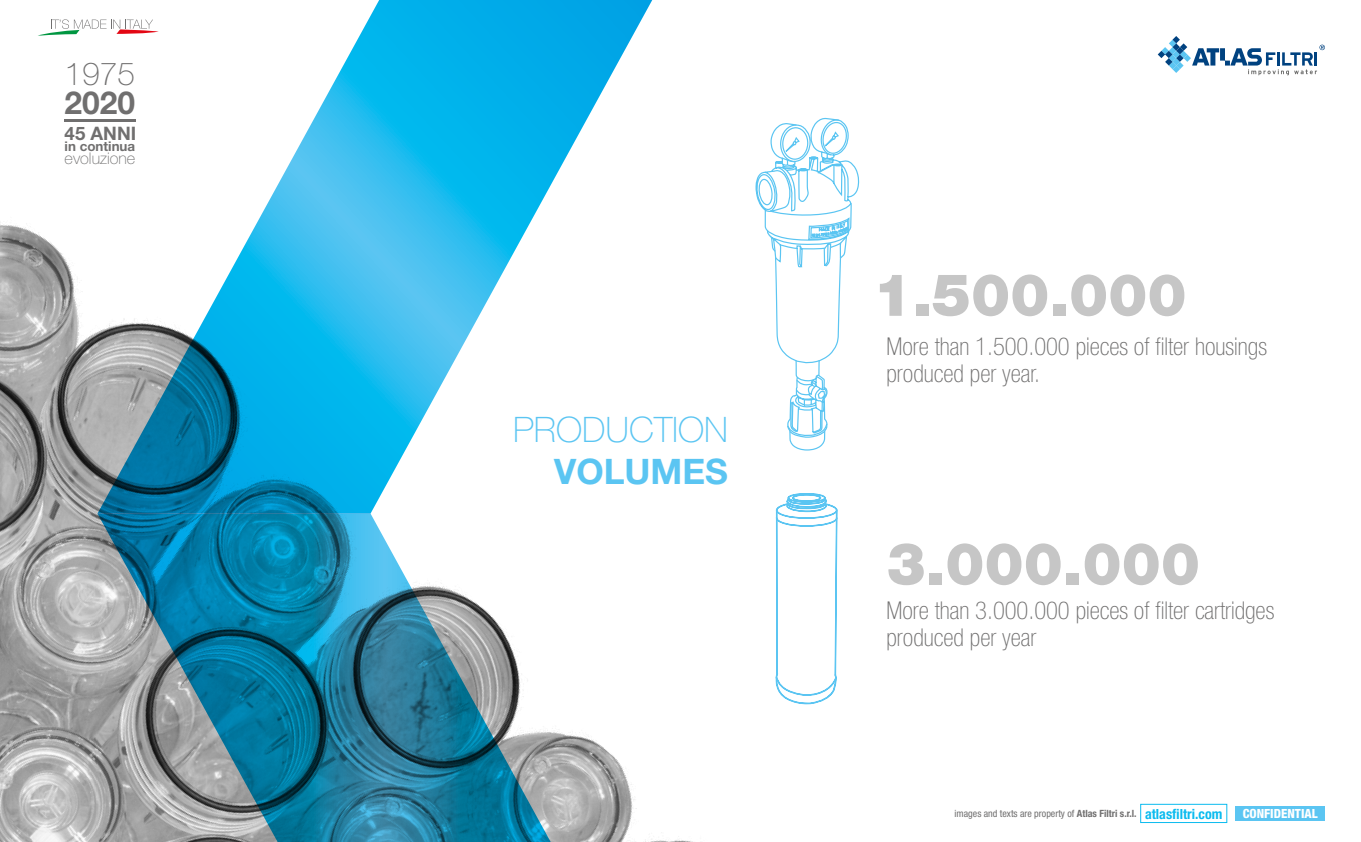
<style>
.page{position:relative;width:1361px;height:842px;background:#fff}
.page>*{position:absolute;margin:0;border:0;box-sizing:border-box;transform-origin:0 0}
.t1{font:900 58.7px "Helvetica Neue";color:#c6c6c6}
.t2{font:100 35.2px "Helvetica Neue";color:#5bc5f2}
.t3{font:700 35.2px "Helvetica Neue";color:#5bc5f2}
.t4{font:100 31.7px "Helvetica Neue";color:#706f6f}
.t5{font:700 31.7px "Helvetica Neue";color:#706f6f}
.t6{font:100 condensed 24.6px/27px "Helvetica Neue";color:#706f6f}
.t7{font:700 18.6px "Helvetica Neue";color:#706f6f}
.t8{font:100 16.2px "Helvetica Neue";color:#706f6f}
.t9{font:700 13.4px "Helvetica Neue";color:#706f6f}
.t10{font:800 condensed 12.6px "Helvetica Neue";color:#fff}
.t11{font:condensed 10px "Helvetica Neue";color:#706f6f}
.s1{font-weight:700}
.s2{font-weight:700;font-size:14px;color:#0bbbef}
</style>
<div class="page">
<svg style="left:755px;top:117px;width:105px;height:113px"></svg>
<svg style="left:766px;top:119px;width:84px;height:586px"></svg>
<img style="left:0;top:222px;width:693px;height:620px">
<svg style="left:97px;top:0;width:573px;height:514px"></svg>
<svg style="left:97px;top:514px;width:573px;height:328px"></svg>
<div style="left:1235px;top:806px;width:90px;height:15px;background:#5bc5f2"></div>
<div style="left:1140px;top:804px;width:87px;height:19px;border:1px solid #0bbbef"></div>
<svg style="left:38px;top:19px;width:121px;height:17px"></svg>
<svg style="left:1157px;top:36px;width:168px;height:39px"></svg>
<hr style="left:65px;top:119px;width:71px;height:3px;background:#706f6f">
<p class="t4" style="left:65px;top:55px;width:72px">1975</p>
<p class="t5" style="left:65px;top:83px;width:72px">2020</p>
<p class="t7" style="left:65px;top:122px;width:73px">45 ANNI</p>
<p class="t9" style="left:65px;top:138px;width:72px">in continua</p>
<p class="t8" style="left:65px;top:149px;width:72px">evoluzione</p>
<h2 class="t2" style="left:513px;top:409px;width:216px">PRODUCTION</h2>
<h2 class="t3" style="left:554px;top:449px;width:175px">VOLUMES</h2>
<h1 class="t1" style="left:873px;top:260px;width:315px">1.500.000</h1>
<p class="t6" style="left:886px;top:333px;width:382px">More than 1.500.000 pieces of filter housings produced per year.</p>
<h1 class="t1" style="left:886px;top:529px;width:315px">3.000.000</h1>
<p class="t6" style="left:886px;top:597px;width:389px">More than 3.000.000 pieces of filter cartridges produced per year</p>
<p class="t11" style="left:954px;top:808px;width:269px">images and texts are property of <span class="s1">Atlas Filtri s.r.l.</span> <span class="s2">atlasfiltri.com</span></p>
<p class="t10" style="left:1242px;top:805px;width:76px">CONFIDENTIAL</p>
</div>
